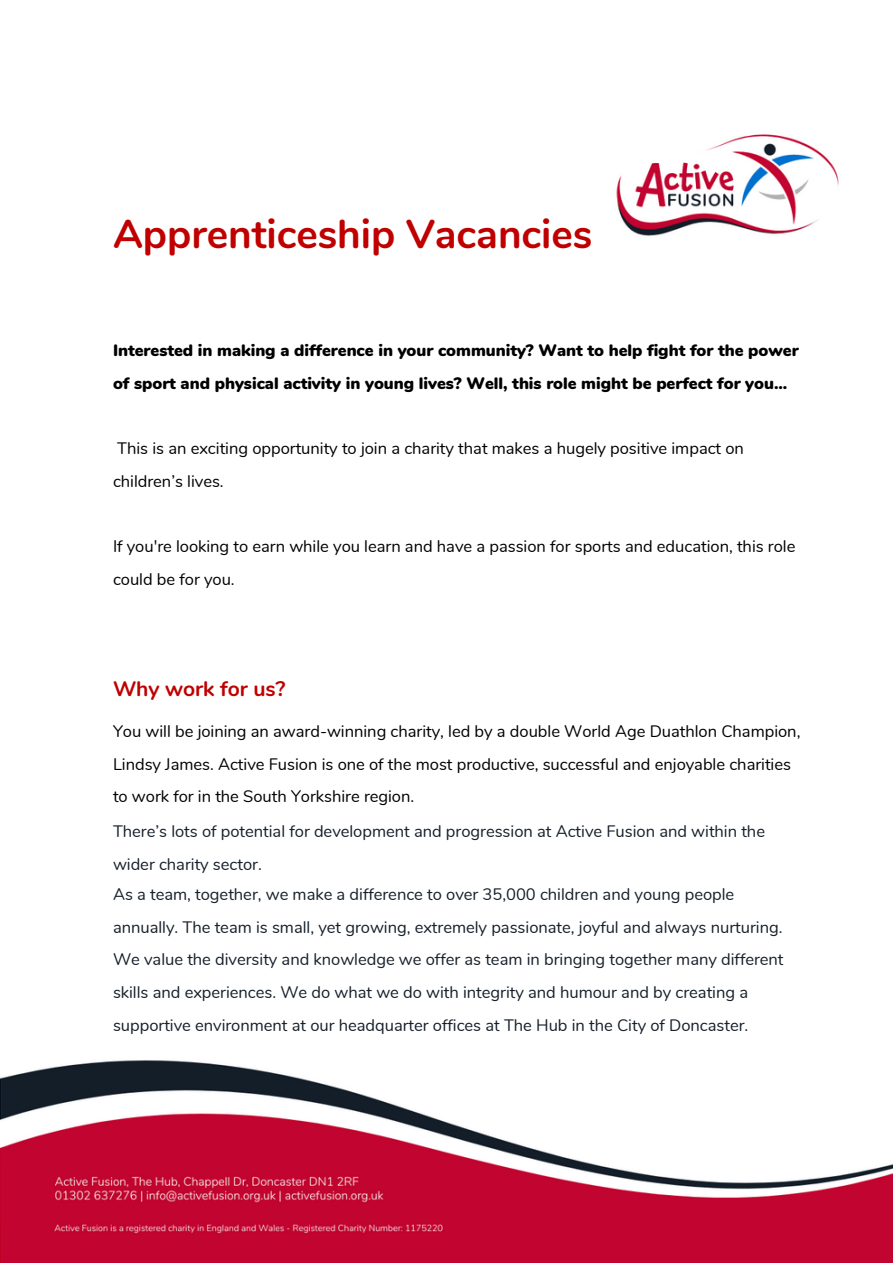
<style>
.page{position:relative;width:893px;height:1264px;background:#fff}
.page>*{position:absolute;margin:0;border:0;box-sizing:border-box;transform-origin:0 0}
.t1{font:700 40.35px "Nunito";color:#c00000}
.t2{font:700 21px "Nunito";color:#c00000}
.t3{font:16.5px/32.5px "Nunito";color:#161f2a}
.t4{font:16.5px/32.5px "Nunito";color:#000}
.t5{font:900 16.5px/32.5px "Nunito";color:#000}
</style>
<div class="page">
<img style="left:0;top:134px;width:892px;height:1128px">
<h1 class="t1" style="left:113px;top:207px;width:481px">Apprenticeship Vacancies</h1>
<p class="t5" style="left:113px;top:334px;width:687px">Interested in making a difference in your community? Want to help fight for the power of sport and physical activity in young lives? Well, this role might be perfect for you...</p>
<p class="t4" style="left:113px;top:432px;width:632px">This is an exciting opportunity to join a charity that makes a hugely positive impact on children’s lives.</p>
<p class="t4" style="left:113px;top:530px;width:684px">If you're looking to earn while you learn and have a passion for sports and education, this role could be for you.</p>
<p class="t2" style="left:113px;top:675px;width:174px">Why work for us?</p>
<p class="t4" style="left:113px;top:715px;width:689px">You will be joining an award-winning charity, led by a double World Age Duathlon Champion,<br>Lindsy James. Active Fusion is one of the most productive, successful and enjoyable charities to work for in the South Yorkshire region.</p>
<p class="t3" style="left:113px;top:815px;width:653px">There’s lots of potential for development and progression at Active Fusion and within the wider charity sector.</p>
<p class="t3" style="left:113px;top:878px;width:672px">As a team, together, we make a difference to over 35,000 children and young people annually. The team is small, yet growing, extremely passionate, joyful and always nurturing.<br>We value the diversity and knowledge we offer as team in bringing together many different skills and experiences. We do what we do with integrity and humour and by creating a supportive environment at our headquarter offices at The Hub in the City of Doncaster.</p>
</div>
